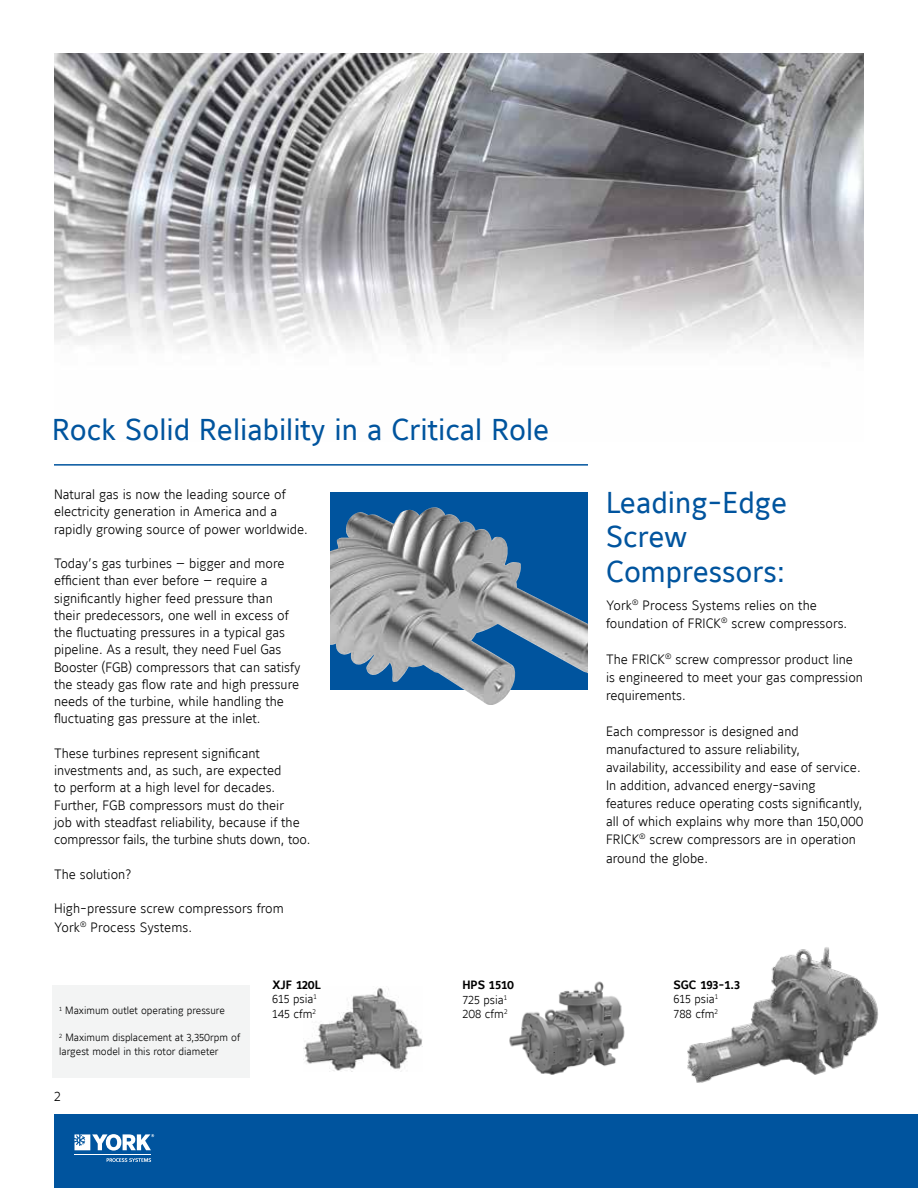
<style>
.page{position:relative;width:918px;height:1188px;background:#fff}
.page>*{position:absolute;margin:0;border:0;box-sizing:border-box;transform-origin:0 0}
.t1{font:30px/34.5px "Maurea Regular Tf";color:#00549e}
.t2{font:13.5px/17.2px "Maurea Light Lf";color:#000}
.t3{font:12px/14.4px "Maurea Light Lf";color:#000}
.t4{font:12px "Maurea Bold Lf";color:#000}
.t5{font:10.5px/13.5px "Maurea Light Lf";color:#000}
</style>
<div class="page">
<img style="left:54px;top:53px;width:810px;height:299px">
<div style="left:330px;top:492px;width:258px;height:198px;background:#00549e"></div>
<div style="left:54px;top:1115px;width:864px;height:73px;background:#00549e"></div>
<svg style="left:107px;top:1158px;width:44px;height:4px"></svg>
<svg style="left:75px;top:1134px;width:79px;height:17px"></svg>
<hr style="left:74px;top:1154px;width:77px;height:1px;background:#fff">
<hr style="left:54px;top:464px;width:534px;height:2px;background:#00549e">
<img style="left:330px;top:509px;width:258px;height:196px">
<img style="left:509px;top:981px;width:116px;height:94px">
<img style="left:304px;top:988px;width:119px;height:83px">
<img style="left:687px;top:947px;width:192px;height:136px">
<div style="left:52px;top:986px;width:198px;height:92px;background:#f3f4f4"></div>
<h1 class="t1" style="left:52px;top:413px;width:498px">Rock Solid Reliability in a Critical Role</h1>
<p class="t2" style="left:54px;top:486px;width:255px">Natural gas is now the leading source of electricity generation in America and a rapidly growing source of power worldwide.</p>
<p class="t2" style="left:54px;top:555px;width:248px">Today’s gas turbines — bigger and more efficient than ever before — require a significantly higher feed pressure than their predecessors, one well in excess of the fluctuating pressures in a typical gas pipeline. As a result, they need Fuel Gas Booster (FGB) compressors that can satisfy the steady gas flow rate and high pressure needs of the turbine, while handling the fluctuating gas pressure at the inlet.</p>
<p class="t2" style="left:54px;top:745px;width:258px">These turbines represent significant investments and, as such, are expected<br>to perform at a high level for decades.<br>Further, FGB compressors must do their<br>job with steadfast reliability, because if the compressor fails, the turbine shuts down, too.</p>
<p class="t2" style="left:54px;top:865px;width:79px">The solution?</p>
<p class="t2" style="left:54px;top:899px;width:231px;line-height:18.6px">High-pressure screw compressors from<br>York<sup>®</sup> Process Systems.</p>
<p class="t5" style="left:59px;top:1004px;width:167px"><sup>1</sup> Maximum outlet operating pressure</p>
<p class="t5" style="left:59px;top:1031px;width:182px"><sup>2</sup> Maximum displacement at 3,350rpm of largest model in this rotor diameter</p>
<p class="t2" style="left:54px;top:1088px;width:8px">2</p>
<p class="t4" style="left:272px;top:978px;width:50px">XJF 120L</p>
<p class="t3" style="left:272px;top:992px;width:46px">615 psia<sup>1<br></sup>145 cfm<sup>2</sup></p>
<p class="t4" style="left:462px;top:979px;width:53px">HPS 1510</p>
<p class="t3" style="left:462px;top:993px;width:47px">725 psia<sup>1<br></sup>208 cfm<sup>2</sup></p>
<h1 class="t1" style="left:606px;top:486px;width:183px">Leading-Edge<br>Screw<br>Compressors:</h1>
<p class="t2" style="left:606px;top:596px;width:243px;line-height:18px">York<sup>®</sup> Process Systems relies on the foundation of FRICK<sup>®</sup> screw compressors.</p>
<p class="t2" style="left:606px;top:650px;width:259px;line-height:18px">The FRICK<sup>®</sup> screw compressor product line is engineered to meet your gas compression requirements.</p>
<p class="t2" style="left:606px;top:722px;width:259px;line-height:18.1px">Each compressor is designed and manufactured to assure reliability, availability, accessibility and ease of service.<br>In addition, advanced energy-saving features reduce operating costs significantly, all of which explains why more than 150,000<br>FRICK<sup>®</sup> screw compressors are in operation around the globe.</p>
<p class="t4" style="left:674px;top:978px;width:68px">SGC 193-1.3</p>
<p class="t3" style="left:674px;top:992px;width:46px">615 psia<sup>1<br></sup>788 cfm<sup>2</sup></p>
</div>
